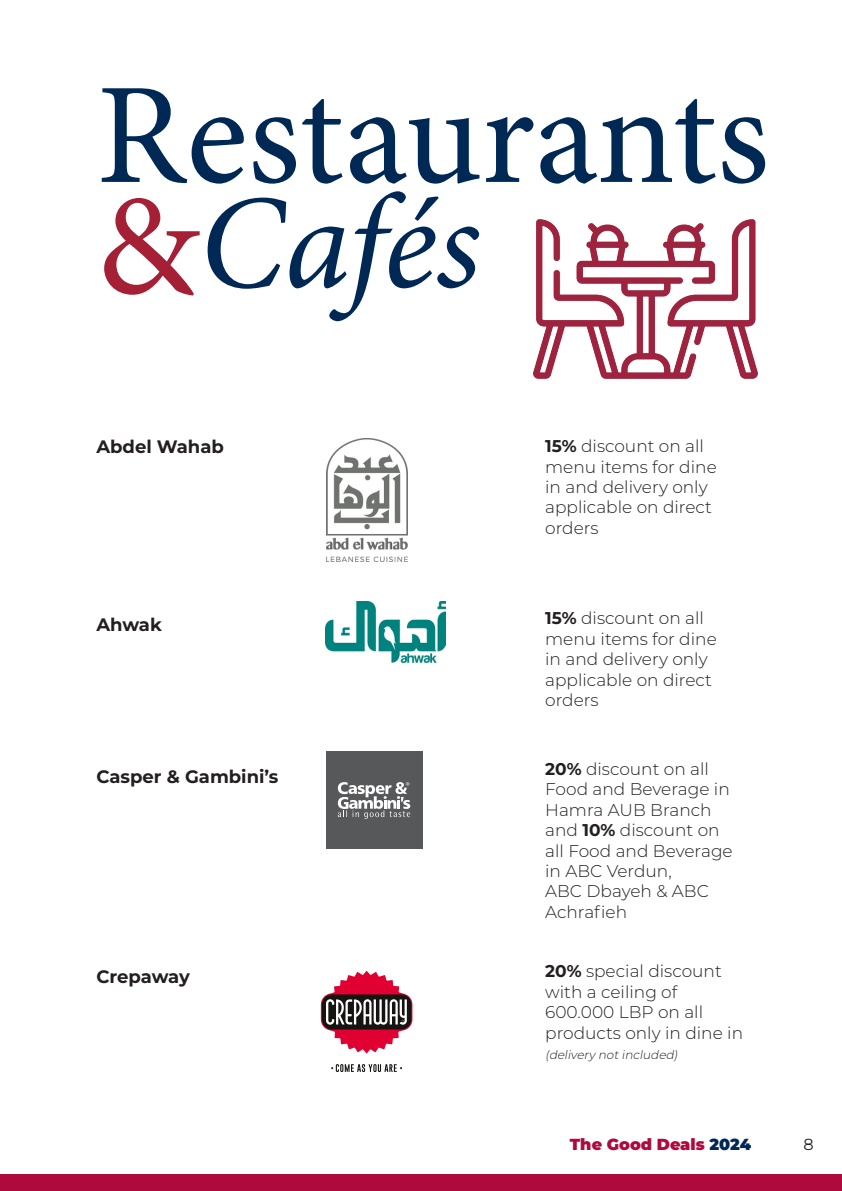
<style>
.page{position:relative;width:842px;height:1191px;background:#fff}
.page>*{position:absolute;margin:0;border:0;box-sizing:border-box;transform-origin:0 0}
.t1{font:144px "Minion Pro";color:#002855}
.t2{font:144px "Minion Pro";color:#a62035}
.t3{font:italic 134px "Minion Pro";letter-spacing:-.01em;color:#002855}
.t4{font:700 18px "Montserrat";color:#231f20}
.t5{font:300 17px/20.4px "Montserrat";color:#231f20}
.t6{font:900 16px "Montserrat";color:#af0a3d}
.t7{font:16px "Montserrat";color:#231f20}
.t8{font:italic 300 12px "Montserrat";color:#231f20}
.s1{font-weight:700}
.s2{color:#002855}
</style>
<div class="page">
<div style="left:0;top:1175px;width:842px;height:16px;background:#af0a3d"></div>
<img style="left:327px;top:438px;width:80px;height:123px">
<img style="left:326px;top:601px;width:120px;height:62px">
<div style="left:326px;top:751px;width:96px;height:97px;background:#57585a"></div>
<svg style="left:338px;top:782px;width:72px;height:37px"></svg>
<svg style="left:321px;top:971px;width:91px;height:82px"></svg>
<svg style="left:331px;top:1064px;width:71px;height:8px"></svg>
<img style="left:534px;top:219px;width:223px;height:160px">
<p class="t1" style="left:96px;top:39px;width:675px">Restaurants</p>
<p class="t3" style="left:199px;top:152px;width:284px">Cafés</p>
<p class="t2" style="left:96px;top:150px;width:104px">&amp;</p>
<p class="t4" style="left:96px;top:435px;width:129px">Abdel Wahab</p>
<p class="t4" style="left:96px;top:613px;width:67px">Ahwak</p>
<p class="t4" style="left:96px;top:765px;width:184px">Casper &amp; Gambini s’</p>
<p class="t4" style="left:96px;top:964px;width:95px">Crepaway</p>
<p class="t5" style="left:545px;top:435px;width:160px"><span class="s1">15%</span> discount on all</p>
<p class="t5" style="left:545px;top:456px;width:173px">menu items for dine in and delivery only applicable on direct orders</p>
<p class="t5" style="left:545px;top:607px;width:160px"><span class="s1">15%</span> discount on all</p>
<p class="t5" style="left:545px;top:628px;width:173px">menu items for dine in and delivery only applicable on direct orders</p>
<p class="t5" style="left:545px;top:758px;width:189px"><span class="s1">20%</span> discount on all<br>Food and Beverage in<br>Hamra AUB Branch and <span class="s1">10%</span> discount on all Food and Beverage in ABC Verdun,<br>ABC Dbayeh &amp; ABC<br>Achrafieh</p>
<p class="t5" style="left:545px;top:960px;width:199px"><span class="s1">20%</span> special discount with a ceiling of<br>600.000 LBP on all products only in dine in</p>
<p class="t8" style="left:674px;top:1046px;width:8px">(</p>
<p class="t8" style="left:545px;top:1046px;width:8px">(</p>
<p class="t8" style="left:549px;top:1046px;width:129px">delivery not included</p>
<p class="t6" style="left:570px;top:1133px;width:183px">The Good Deals <span class="s2">2024</span></p>
<p class="t7" style="left:803px;top:1133px;width:12px">8</p>
</div>
